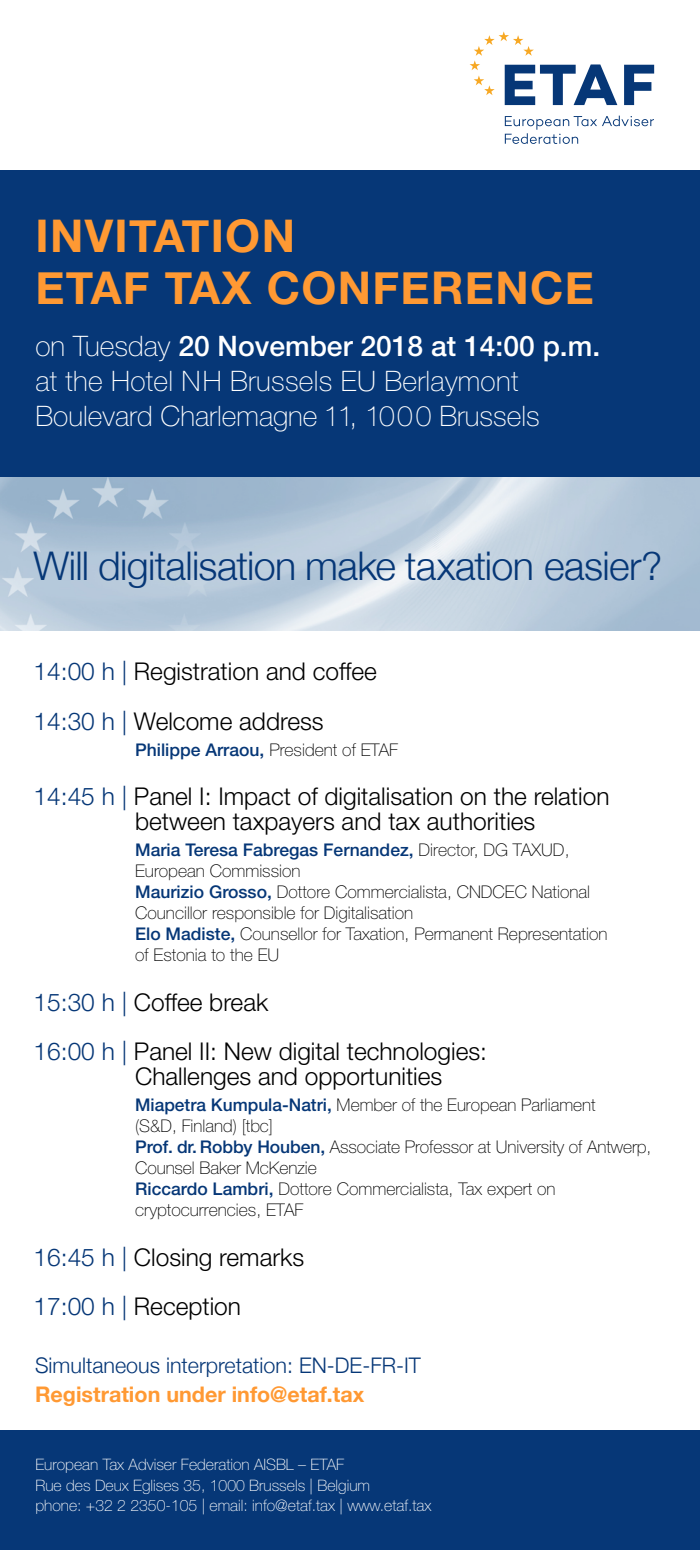
<style>
.page{position:relative;width:700px;height:1550px;background:#fff}
.page>*{position:absolute;margin:0;border:0;box-sizing:border-box;transform-origin:0 0}
.t1{font:700 45px/52px "Helvetica Neue";letter-spacing:.03em;color:#f93}
.t2{font:300 39.5px "Helvetica Neue";letter-spacing:-.02em;color:#063777}
.t3{font:100 28.25px/35px "Helvetica Neue LT Std";letter-spacing:.005em;color:#fff}
.t4{font:300 24.5px/49.5px "Helvetica Neue LT Std";color:#000}
.t5{font:300 21.5px "Helvetica Neue";color:#063777}
.t6{font:700 21.5px "Helvetica Neue";color:#f93}
.t7{font:100 17.5px/21px "Helvetica Neue LT Std";color:#000}
.t8{font:500 17.5px "Helvetica Neue LT Std";color:#063777}
.t9{font:100 15.75px/20.5px "Helvetica Neue LT Std";color:#fff}
.s1{font-weight:500}
.s2{color:#063777}
.s3{font-weight:100;color:#000}
.s4{font-weight:500;color:#063777}
</style>
<div class="page">
<div style="left:0;top:170px;width:700px;height:309px;background:#063777"></div>
<img style="left:0;top:477px;width:700px;height:153px">
<svg style="left:470px;top:31px;width:147px;height:74px"></svg>
<svg style="left:624px;top:65px;width:30px;height:40px"></svg>
<svg style="left:505px;top:116px;width:149px;height:28px"></svg>
<div style="left:0;top:1430px;width:700px;height:120px;background:#063777"></div>
<h1 class="t1" style="left:35px;top:211px;width:560px">INVITATION<br>ETAF TAX CONFERENCE</h1>
<h3 class="t3" style="left:35px;top:329px;width:566px">on Tuesday <span class="s1">20 November 2018 at 14:00 p.m. </span>at the Hotel NH Brussels EU Berlaymont<br>Boulevard Charlemagne 11, 1000 Brussels</h3>
<h2 class="t2" style="left:34px;top:534px;width:630px">Will digitalisation make taxation easier?</h2>
<h3 class="t4" style="left:34px;top:647px;width:345px"><span class="s2">14:00 h |</span> Registration and coffee<br><span class="s2">14:30 h |</span> Welcome address</h3>
<p class="t8" style="left:135px;top:739px;width:265px">Philippe Arraou, <span class="s3">President of ETAF</span></p>
<h3 class="t4" style="left:135px;top:784px;width:476px;line-height:25px;text-indent:-102px"><span class="s2">14:45 h |</span> Panel I: Impact of digitalisation on the relation between taxpayers and tax authorities</h3>
<p class="t7" style="left:135px;top:840px;width:474px"><span class="s4">Maria Teresa Fabregas Fernandez,</span> Director, DG TAXUD, European Commission<br><span class="s4">Maurizio Grosso,</span> Dottore Commercialista, CNDCEC National Councillor responsible for Digitalisation<br><span class="s4">Elo Madiste,</span> Counsellor for Taxation, Permanent Representation of Estonia to the EU</p>
<h3 class="t4" style="left:34px;top:977px;width:455px"><span class="s2">15:30 h |</span> Coffee break<br><span class="s2">16:00 h |</span> Panel II: New digital technologies:</h3>
<h3 class="t4" style="left:135px;top:1051px;width:309px">Challenges and opportunities</h3>
<p class="t7" style="left:135px;top:1095px;width:518px"><span class="s4">Miapetra Kumpula-Natri,</span> Member of the European Parliament<br>(S&amp;D, Finland) [tbc]<br><span class="s4">Prof. dr. Robby Houben,</span> Associate Professor at University of Antwerp, Counsel Baker McKenzie<br><span class="s4">Riccardo Lambri,</span> Dottore Commercialista, Tax expert on cryptocurrencies, ETAF</p>
<h3 class="t4" style="left:34px;top:1232px;width:272px"><span class="s2">16:45 h |</span> Closing remarks<br><span class="s2">17:00 h |</span> Reception</h3>
<p class="t5" style="left:35px;top:1348px;width:387px">Simultaneous interpretation: EN-DE-FR-IT</p>
<p class="t6" style="left:35px;top:1378px;width:331px">Registration under info@etaf.tax</p>
<p class="t9" style="left:35px;top:1454px;width:398px">European Tax Adviser Federation AISBL – ETAF<br>Rue des Deux Eglises 35, 1000 Brussels | Belgium<br>phone: +32 2 2350-105 | email: info@etaf.tax | www.etaf.tax</p>
</div>
